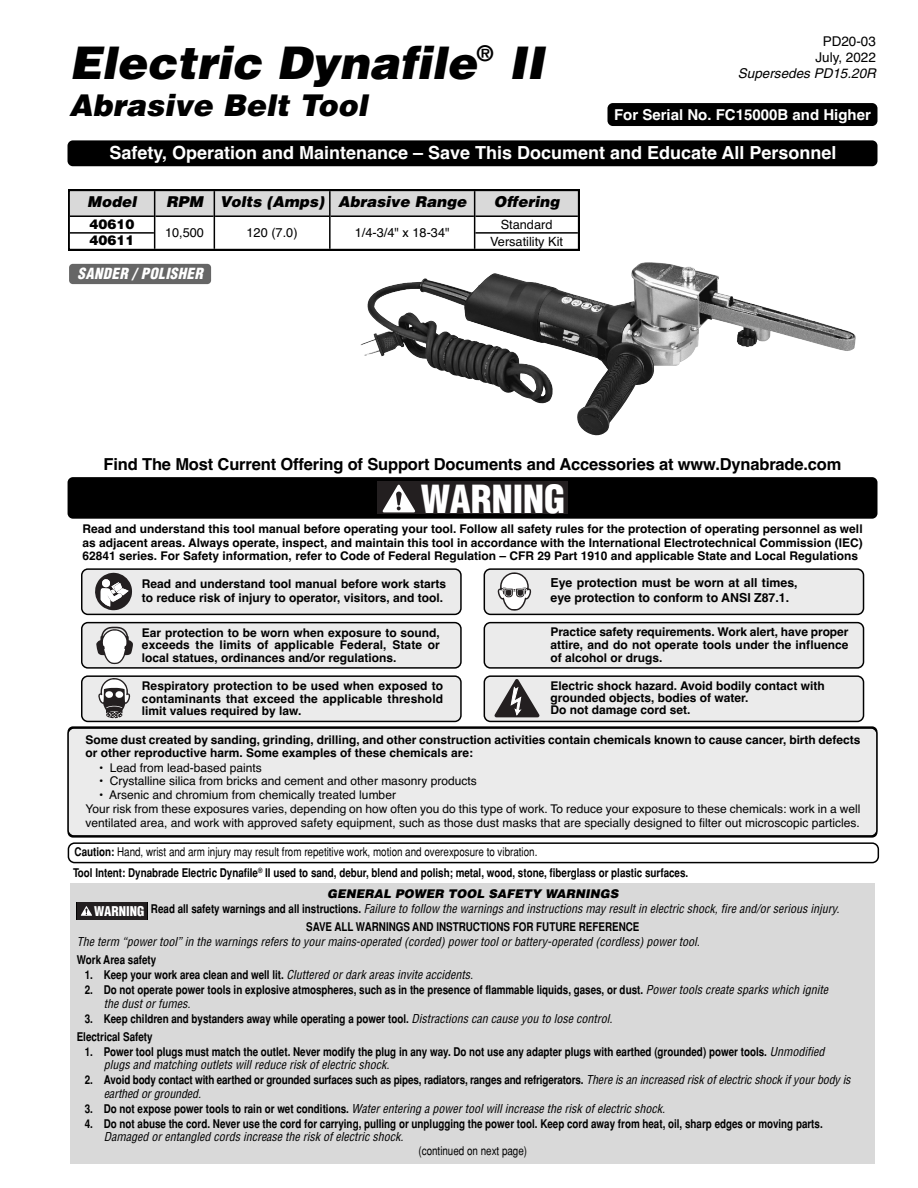
<style>
.page{position:relative;width:918px;height:1188px;background:#fff}
.page>*{position:absolute;margin:0;border:0;box-sizing:border-box;transform-origin:0 0}
.t1{font:italic 900 45px "Helvetica";color:#000}
.t2{font:900 condensed 37.8px "Helvetica";color:#fff}
.t3{font:italic 900 30px "Helvetica";color:#000}
.t4{font:700 18px "Helvetica";color:#fff}
.t5{font:700 16.5px "Helvetica";letter-spacing:-.01em;color:#000}
.t6{font:italic 900 15px "Helvetica";color:#000}
.t7{font:700 15px "Helvetica";color:#fff}
.t8{font:italic 900 condensed 15px "Helvetica";color:#fff}
.t9{font:italic 13.5px "Helvetica";color:#000}
.t10{font:13.5px/16.2px "Helvetica";color:#000;text-align:center}
.t11{font:900 13.5px "Helvetica";color:#000}
.t12{font:900 condensed 13.2px "Helvetica";color:#fff}
.t13{font:12.75px "Helvetica";color:#000}
.t14{font:700 12.3px/14.9px "Helvetica";color:#000}
.t15{font:700 12px/13.5px "Helvetica";color:#000;scale:.82 1}
.t16{font:700 12px/12.8px "Helvetica";color:#000;text-align:justify}
.t17{font:italic condensed 12px/15px "Helvetica";color:#000}
.t18{font:12px/14.1px "Helvetica";color:#000}
.t19{font:12px "Helvetica";color:#000;scale:.82 1}
.s1{font-weight:400}
.s2{font-weight:900;font-stretch:normal}
.s3{font-weight:700;font-style:normal;font-stretch:normal}
.s4{font-weight:400;font-style:italic;font-stretch:condensed}
</style>
<div class="page">
<div style="left:68px;top:140px;width:810px;height:26px;background:#000;border-radius:5px"></div>
<div style="left:68px;top:726px;width:810px;height:112px;background:#000;border-radius:5px"></div>
<div style="left:68px;top:477px;width:810px;height:42px;background:#000;border-radius:5px"></div>
<div style="left:377px;top:482px;width:191px;height:32px;background:#231f20"></div>
<svg style="left:383px;top:485px;width:32px;height:27px"></svg>
<div style="left:68px;top:727px;width:809px;height:109px;background:#ebebeb"></div>
<svg style="left:484px;top:622px;width:380px;height:47px;background:#dadada"></svg>
<svg style="left:484px;top:675px;width:380px;height:47px;background:#d2d1d2"></svg>
<svg style="left:81px;top:568px;width:381px;height:47px;background:#d4d3d4"></svg>
<svg style="left:81px;top:622px;width:381px;height:47px;background:#d7d7d7"></svg>
<svg style="left:484px;top:568px;width:380px;height:47px;background:#d8d8d8"></svg>
<svg style="left:81px;top:675px;width:381px;height:47px;background:#d5d5d5"></svg>
<div style="left:608px;top:103px;width:270px;height:23px;background:#000;border-radius:5px"></div>
<img style="left:374px;top:262px;width:482px;height:173px">
<svg style="left:68px;top:190px;width:511px;height:60px"></svg>
<hr style="left:154px;top:191px;width:1px;height:58px;background:#000">
<hr style="left:214px;top:191px;width:1px;height:58px;background:#000">
<hr style="left:329px;top:191px;width:2px;height:58px;background:#000">
<hr style="left:474px;top:191px;width:1px;height:58px;background:#000">
<hr style="left:70px;top:215px;width:84px;height:2px;background:#000">
<hr style="left:155px;top:215px;width:59px;height:2px;background:#000">
<hr style="left:215px;top:215px;width:114px;height:2px;background:#000">
<hr style="left:331px;top:215px;width:143px;height:2px;background:#000">
<hr style="left:475px;top:215px;width:103px;height:2px;background:#000">
<hr style="left:70px;top:232px;width:84px;height:2px;background:#000">
<hr style="left:475px;top:232px;width:103px;height:2px;background:#000">
<div style="left:69px;top:264px;width:142px;height:20px;background:#666;border-radius:4px"></div>
<svg style="left:68px;top:842px;width:811px;height:21px"></svg>
<div style="left:71px;top:884px;width:804px;height:280px;background:#d9d9d9"></div>
<div style="left:76px;top:902px;width:71px;height:18px;background:#000"></div>
<div style="left:77px;top:902px;width:70px;height:18px;background:#231f20"></div>
<svg style="left:81px;top:906px;width:11px;height:10px"></svg>
<h1 class="t1" style="left:69px;top:46px;width:484px">Electric Dynafile<sup>®</sup> II</h1>
<h3 class="t3" style="left:69px;top:94px;width:305px">Abrasive Belt Tool</h3>
<p class="t10" style="left:815px;top:35px;width:62px">PD20-03<br>July, 2022</p>
<p class="t9" style="left:738px;top:68px;width:142px">Supersedes PD15.20R</p>
<p class="t7" style="left:614px;top:110px;width:258px">For Serial No. FC15000B and Higher</p>
<h3 class="t4" style="left:109px;top:146px;width:729px">Safety, Operation and Maintenance – Save This Document and Educate All Personnel</h3>
<p class="t6" style="left:87px;top:196px;width:53px">Model</p>
<p class="t6" style="left:166px;top:196px;width:304px">RPM Volts (Amps) Abrasive Range</p>
<p class="t6" style="left:494px;top:196px;width:70px">Offering</p>
<p class="t11" style="left:89px;top:219px;width:47px">40610</p>
<p class="t13" style="left:165px;top:228px;width:40px">10,500</p>
<p class="t13" style="left:247px;top:228px;width:53px">120 (7.0)</p>
<p class="t13" style="left:355px;top:228px;width:96px">1/4-3/4" x 18-34"</p>
<p class="t13" style="left:501px;top:220px;width:53px">Standard</p>
<p class="t11" style="left:89px;top:235px;width:47px">40611</p>
<p class="t13" style="left:490px;top:236px;width:74px">Versatility Kit</p>
<p class="t8" style="left:77px;top:267px;width:130px">SANDER / POLISHER</p>
<h3 class="t5" style="left:104px;top:458px;width:740px">Find The Most Current Offering of Support Documents and Accessories at www.Dynabrade.com</h3>
<h2 class="t2" style="left:421px;top:483px;width:146px">WARNING</h2>
<p class="t16" style="left:83px;top:523px;width:782px;line-height:13.5px">Read and understand this tool manual before operating your tool. Follow all safety rules for the protection of operating personnel as well as adjacent areas. Always operate, inspect, and maintain this tool in accordance with the International Electrotechnical Commission (IEC)<br>62841 series. For Safety information, refer to Code of Federal Regulation – CFR 29 Part 1910 and applicable State and Local Regulations</p>
<p class="t14" style="left:550px;top:577px;width:249px">Eye protection must be worn at all times, eye protection to conform to ANSI Z87.1.</p>
<p class="t16" style="left:142px;top:578px;width:306px;line-height:14.4px">Read and understand tool manual before work starts to reduce risk of injury to operator, visitors, and tool.</p>
<p class="t16" style="left:142px;top:627px;width:300px">Ear protection to be worn when exposure to sound, exceeds the limits of applicable Federal, State or local statues, ordinances and/or regulations.</p>
<p class="t16" style="left:550px;top:627px;width:300px">Practice safety requirements. Work alert, have proper attire, and do not operate tools under the influence of alcohol or drugs.</p>
<p class="t16" style="left:550px;top:681px;width:276px;line-height:12px;text-align:left">Electric shock hazard. Avoid bodily contact with grounded objects, bodies of water.<br>Do not damage cord set.</p>
<p class="t16" style="left:142px;top:680px;width:303px">Respiratory protection to be used when exposed to contaminants that exceed the applicable threshold limit values required by law.</p>
<p class="t16" style="left:86px;top:734px;width:776px;line-height:13.5px">Some dust created by sanding, grinding, drilling, and other construction activities contain chemicals known to cause cancer, birth defects or other reproductive harm. Some examples of these chemicals are:</p>
<p class="t18" style="left:99px;top:762px;width:164px">• Lead from lead-based paints</p>
<p class="t18" style="left:99px;top:775px;width:379px">• Crystalline silica from bricks and cement and other masonry products</p>
<p class="t18" style="left:86px;top:789px;width:776px;text-indent:14px">• Arsenic and chromium from chemically treated lumber<br>Your risk from these exposures varies, depending on how often you do this type of work. To reduce your exposure to these chemicals: work in a well ventilated area, and work with approved safety equipment, such as those dust masks that are specially designed to filter out microscopic particles.</p>
<p class="t15" style="left:73px;top:843px;width:752px;line-height:20.2px">Caution: <span class="s1">Hand, wrist and arm injury may result from repetitive work, motion and overexposure to vibration.<br></span>Tool Intent: Dynabrade Electric Dynafile<sup>®</sup> II used to sand, debur, blend and polish; metal, wood, stone, fiberglass or plastic surfaces.</p>
<p class="t17" style="left:151px;top:888px;width:693px;text-indent:176px"><span class="s2">GENERAL POWER TOOL SAFETY WARNINGS<br></span><span class="s3">R e a d a l l s a f e t y w a r n i n g s a n d a l l i n s t r u c t i o n s .</span> Failure to follow the warnings and instructions may resultin electric shock,fire and/orserious injury.</p>
<p class="t15" style="left:306px;top:922px;width:408px">SAVE ALL WARNINGS AND INSTRUCTIONS FOR FUTURE REFERENCE</p>
<p class="t17" style="left:77px;top:936px;width:627px">The term “powertool” in the warnings refers to yourmains-operated (corded)powertoolorbattery -operated (cordless)powertool.</p>
<p class="t15" style="left:85px;top:954px;width:478px;line-height:15px;text-indent:-8px">Work Area safety<br>1 . Ke e p y o u r w o r k a r e a c l e a n a n d we l l l i t . <span class="s4">Cluttered ordark areas invite accidents.</span></p>
<p class="t15" style="left:104px;top:985px;width:888px;text-indent:-19px">2. Do not operate power tools in explosive atmospheres, such as in the presence of flammable liquids, gases, or dust. <span class="s4">Powertools create sparks which ignite the dustorfumes.</span></p>
<p class="t15" style="left:77px;top:1011px;width:658px;line-height:18px;text-indent:8px">3. Keep children and bystanders away while operating a power tool. <span class="s4">Distractions can cause you to lose control.<br></span>Electrical Safety</p>
<p class="t15" style="left:104px;top:1046px;width:883px;text-indent:-19px">1. Power tool plugs must match the outlet. Never modify the plug in any way. Do not use any adapter plugs with earthed (grounded) power tools. <span class="s4">Unmodified plugs and matching outlets willreduce risk ofelectric shock.</span></p>
<p class="t15" style="left:104px;top:1075px;width:915px;text-indent:-19px">2. Avoid body contact with earthed or grounded surfaces such as pipes, radiators, ranges and refrigerators. <span class="s4">There is an increased risk ofelectric shock ifyourbody is earthed orgrounded.</span></p>
<p class="t17" style="left:85px;top:1102px;width:584px"><span class="s3">3 . D o n o t e x p o s e p o w e r t o o l s t o r a i n o r w e t c o n d i t i o n s .</span> Waterentering a powertoolwillincrease the risk ofelectric shock.</p>
<p class="t15" style="left:85px;top:1118px;width:902px">4. Do not abuse the cord. Never use the cord for carrying, pulling or unplugging the power tool. Keep cord away from heat, oil, sharp edges or moving parts.</p>
<p class="t17" style="left:104px;top:1131px;width:304px">Damaged orentangled cords increase the risk ofelectric shock.</p>
<p class="t19" style="left:419px;top:1146px;width:134px">(continued on next page)</p>
<p class="t12" style="left:94px;top:906px;width:52px">WARNING</p>
</div>
